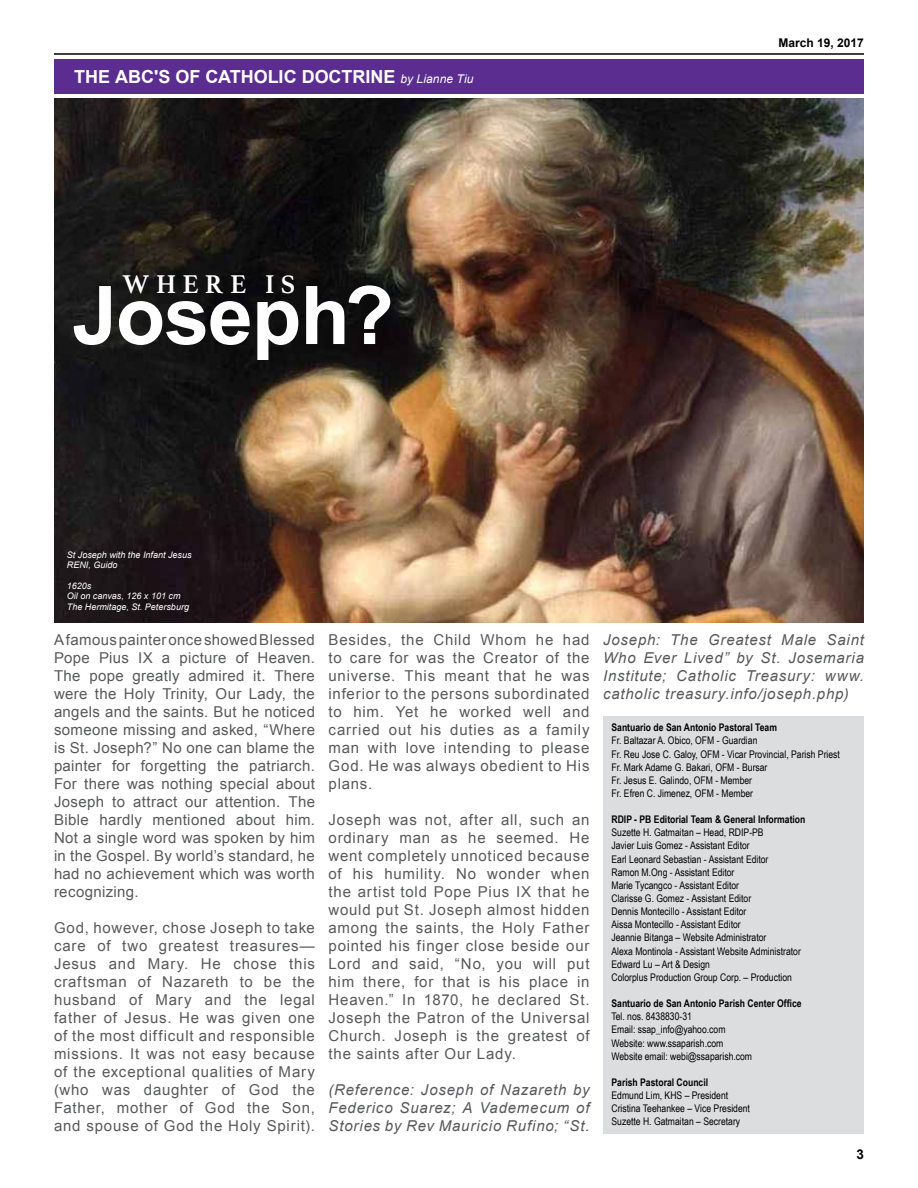
<style>
.page{position:relative;width:918px;height:1188px;background:#fff}
.page>*{position:absolute;margin:0;border:0;box-sizing:border-box;transform-origin:0 0}
.t1{font:700 81px "Arial";color:#fff}
.t2{font:700 27px "Athelas";letter-spacing:.235em;color:#fff}
.t3{font:700 18px "Arial";color:#fff}
.t4{font:15px/18px "Arial";letter-spacing:.05em;color:#58595b;text-align:justify}
.t5{font:italic 15px/18px "Arial";letter-spacing:.055em;color:#58595b;text-align:justify}
.t6{font:700 13.5px "Arial";color:#000}
.t7{font:700 12px "Arial";color:#000}
.t8{font:10.5px/13.2px "Arial Narrow";color:#000}
.t9{font:700 10.5px "Arial Narrow";color:#000}
.t10{font:italic 9px/10.4px "Arial";color:#fff}
.s1{font-weight:400;font-style:italic;font-size:12px}
</style>
<div class="page">
<img style="left:54px;top:99px;width:810px;height:523px">
<div style="left:603px;top:716px;width:261px;height:418px;background:#dcddde"></div>
<hr style="left:54px;top:53px;width:810px;height:2px;background:#000">
<div style="left:54px;top:59px;width:810px;height:35px;background:#5c2d91"></div>
<p class="t3" style="left:74px;top:65px;width:55px">THE ABC</p>
<p class="t3" style="left:154px;top:65px;width:321px">'S OF CATHOLIC DOCTRINE <span class="s1">by Lianne Tiu</span></p>
<h2 class="t2" style="left:123px;top:262px;width:174px">WHERE IS</h2>
<h1 class="t1" style="left:72px;top:262px;width:323px">JOSEPH?</h1>
<p class="t7" style="left:779px;top:35px;width:87px">MARCH 19, 2017</p>
<p class="t10" style="left:67px;top:550px;width:126px">St Joseph with the Infant Jesus<br>RENI, Guido</p>
<p class="t10" style="left:67px;top:581px;width:124px">1620s<br>Oil on canvas, 126 x 101 cm<br>The Hermitage, St. Petersburg</p>
<p class="t4" style="left:54px;top:631px;width:263px">A famous painter once showed Blessed Pope Pius IX a picture of Heaven.<br>The pope greatly admired it. There were the Holy Trinity, Our Lady, the angels and the saints. But he noticed someone missing and asked, “Where is St. Joseph?” No one can blame the painter for forgetting the patriarch.<br>For there was nothing special about Joseph to attract our attention. The Bible hardly mentioned about him.<br>Not a single word was spoken by him in the Gospel. By world’s standard, he had no achievement which was worth recognizing.</p>
<p class="t4" style="left:54px;top:919px;width:263px">God, however, chose Joseph to take care of two greatest treasures— Jesus and Mary. He chose this craftsman of Nazareth to be the husband of Mary and the legal father of Jesus. He was given one of the most difficult and responsible missions. It was not easy because of the exceptional qualities of Mary (who was daughter of God the Father, mother of God the Son, and spouse of God the Holy Spirit).</p>
<p class="t4" style="left:329px;top:631px;width:263px">Besides, the Child Whom he had to care for was the Creator of the universe. This meant that he was inferior to the persons subordinated to him. Yet he worked well and carried out his duties as a family man with love intending to please God. He was always obedient to His plans.</p>
<p class="t4" style="left:329px;top:811px;width:263px">Joseph was not, after all, such an ordinary man as he seemed. He went completely unnoticed because of his humility. No wonder when the artist told Pope Pius IX that he would put St. Joseph almost hidden among the saints, the Holy Father pointed his finger close beside our Lord and said, “No, you will put him there, for that is his place in Heaven.” In 1870, he declared St.<br>Joseph the Patron of the Universal Church. Joseph is the greatest of the saints after Our Lady.</p>
<p class="t5" style="left:329px;top:1081px;width:263px">(Reference: Joseph of Nazareth by Federico Suarez; A Vademecum of Stories by Rev Mauricio Rufino; “St.</p>
<p class="t5" style="left:603px;top:631px;width:263px">Joseph: The Greatest Male Saint Who Ever Lived” by St. Josemaria Institute; Catholic Treasury: www. catholic treasury.info/joseph.php)</p>
<p class="t9" style="left:612px;top:720px;width:167px">Santuario de San Antonio Pastoral Team</p>
<p class="t8" style="left:612px;top:734px;width:230px">Fr. Baltazar A. Obico, OFM - Guardian<br>Fr. Reu Jose C. Galoy, OFM - Vicar Provincial, Parish Priest Fr. Mark Adame G. Bakari, OFM - Bursar<br>Fr. Jesus E. Galindo, OFM - Member<br>Fr. Efren C. Jimenez, OFM - Member</p>
<p class="t9" style="left:612px;top:812px;width:195px">RDIP - PB Editorial Team &amp; General Information</p>
<p class="t8" style="left:612px;top:826px;width:191px">Suzette H. Gatmaitan – Head, RDIP-PB<br>Javier Luis Gomez - Assistant Editor<br>Earl Leonard Sebastian - Assistant Editor<br>Ramon M.Ong - Assistant Editor<br>Marie Tycangco - Assistant Editor<br>Clarisse G. Gomez - Assistant Editor<br>Dennis Montecillo - Assistant Editor<br>Aissa Montecillo - Assistant Editor<br>Jeannie Bitanga – Website Administrator<br>Alexa Montinola - Assistant Website Administrator Edward Lu – Art &amp; Design<br>Colorplus Production Group Corp. – Production</p>
<p class="t9" style="left:612px;top:995px;width:192px">Santuario de San Antonio Parish Center Office</p>
<p class="t8" style="left:612px;top:1010px;width:142px">Tel. nos. 8438830-31<br>Email: ssap_info@yahoo.com<br>Website: www.ssaparish.com<br>Website email: webi@ssaparish.com</p>
<p class="t9" style="left:612px;top:1074px;width:98px">Parish Pastoral Council</p>
<p class="t8" style="left:612px;top:1088px;width:140px">Edmund Lim, KHS – President<br>Cristina Teehankee – Vice President<br>Suzette H. Gatmaitan – Secretary</p>
<p class="t6" style="left:856px;top:1145px;width:9px">3</p>
</div>
